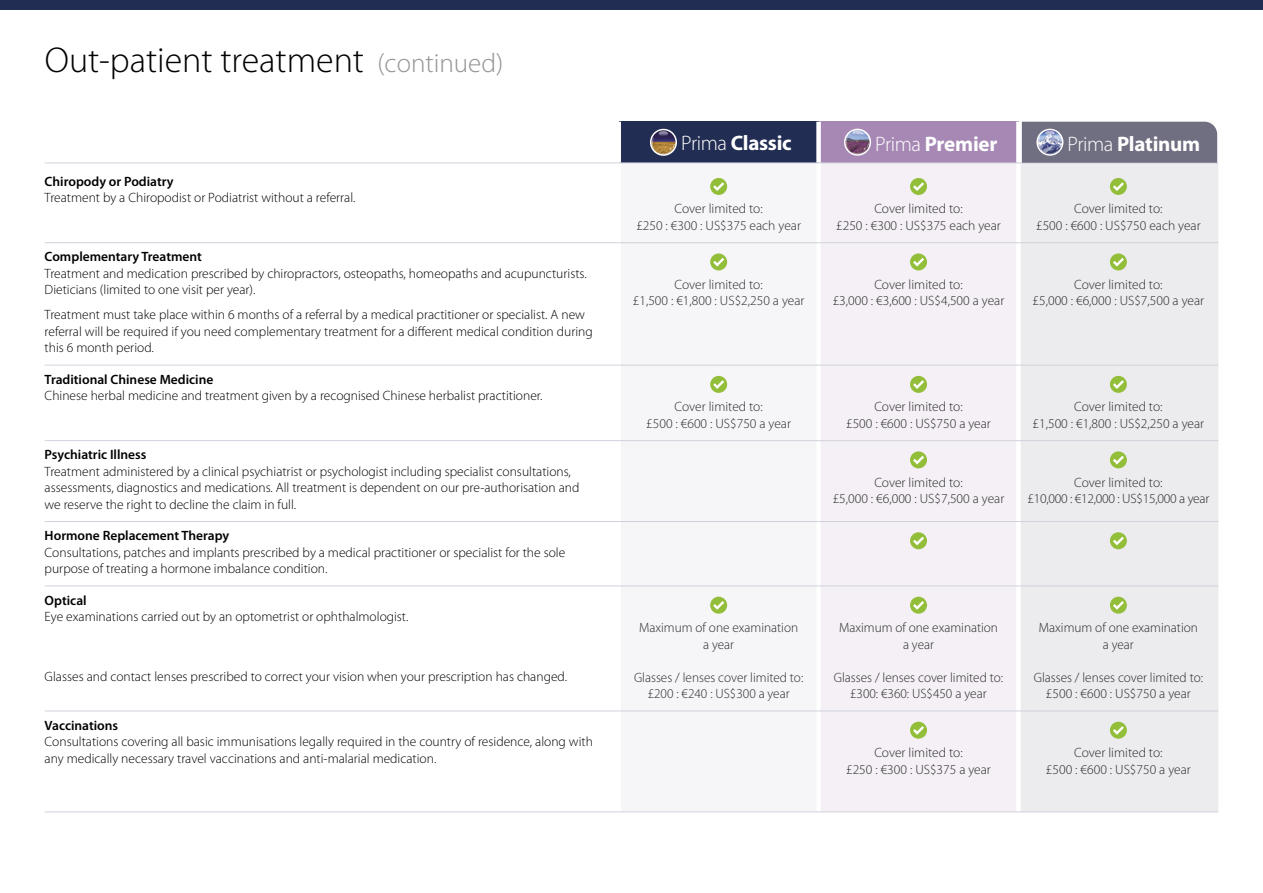
<style>
.page{position:relative;width:1263px;height:893px;background:#fff}
.page>*{position:absolute;margin:0;border:0;box-sizing:border-box;transform-origin:0 0}
.Section_head{font:300 36px "Myriad Pro";color:#000}
.t1{font:700 21px "Myriad Pro";letter-spacing:-.015em;color:#fff}
.Covered_body{font:300 13.5px/16.5px "Myriad Pro";color:#000}
.Cover_caveat{font:300 13.5px/16.5px "Myriad Pro";color:#292929;text-align:center}
.Covered_subhead{font:600 13.5px "Myriad Pro";color:#000}
.Cover_caveat-2{font:300 13.5px/16.5px "Myriad Pro";letter-spacing:-.02em;color:#292929;text-align:center}
.s1{font-size:27px;color:#939393}
.s2{font-weight:300}
</style>
<div class="page">
<div style="left:0;top:0;width:1263px;height:10px;background:#212d52"></div>
<div style="left:619px;top:122px;width:200px;height:41px;background:#212d52"></div>
<div style="left:819px;top:122px;width:199px;height:41px;background:#a788b5"></div>
<div style="left:621px;top:177px;width:195px;height:635px;background:#f6f5f8"></div>
<div style="left:821px;top:164px;width:195px;height:648px;background:#f4f0f5"></div>
<div style="left:1021px;top:164px;width:197px;height:648px;background:#ecebee"></div>
<div style="left:616px;top:122px;width:5px;height:41px;background:#fff"></div>
<div style="left:816px;top:122px;width:5px;height:41px;background:#fff"></div>
<div style="left:1016px;top:122px;width:5px;height:41px;background:#fff"></div>
<hr style="left:45px;top:163px;width:574px;height:1px;background:#d1d1dd">
<hr style="left:619px;top:163px;width:200px;height:1px;background:#d1d1dd">
<hr style="left:819px;top:163px;width:199px;height:1px;background:#d1d1dd">
<hr style="left:1018px;top:163px;width:200px;height:1px;background:#d1d1dd">
<hr style="left:45px;top:242px;width:574px;height:1px;background:#d1d1dd">
<hr style="left:45px;top:365px;width:574px;height:1px;background:#d1d1dd">
<hr style="left:619px;top:242px;width:200px;height:1px;background:#d1d1dd">
<hr style="left:619px;top:365px;width:200px;height:1px;background:#d1d1dd">
<hr style="left:819px;top:242px;width:199px;height:1px;background:#d1d1dd">
<hr style="left:819px;top:365px;width:199px;height:1px;background:#d1d1dd">
<hr style="left:1018px;top:242px;width:200px;height:1px;background:#d1d1dd">
<hr style="left:1018px;top:365px;width:200px;height:1px;background:#d1d1dd">
<hr style="left:45px;top:440px;width:574px;height:1px;background:#d1d1dd">
<hr style="left:619px;top:440px;width:200px;height:1px;background:#d1d1dd">
<hr style="left:819px;top:440px;width:199px;height:1px;background:#d1d1dd">
<hr style="left:1018px;top:440px;width:200px;height:1px;background:#d1d1dd">
<hr style="left:45px;top:521px;width:574px;height:1px;background:#d1d1dd">
<hr style="left:619px;top:521px;width:200px;height:1px;background:#d1d1dd">
<hr style="left:819px;top:521px;width:199px;height:1px;background:#d1d1dd">
<hr style="left:1018px;top:521px;width:200px;height:1px;background:#d1d1dd">
<hr style="left:45px;top:586px;width:574px;height:1px;background:#d1d1dd">
<hr style="left:619px;top:586px;width:200px;height:1px;background:#d1d1dd">
<hr style="left:819px;top:586px;width:199px;height:1px;background:#d1d1dd">
<hr style="left:1018px;top:586px;width:200px;height:1px;background:#d1d1dd">
<hr style="left:45px;top:711px;width:574px;height:1px;background:#d1d1dd">
<hr style="left:619px;top:711px;width:200px;height:1px;background:#d1d1dd">
<hr style="left:819px;top:711px;width:199px;height:1px;background:#d1d1dd">
<hr style="left:1018px;top:711px;width:200px;height:1px;background:#d1d1dd">
<hr style="left:45px;top:812px;width:574px;height:1px;background:#d1d1dd">
<hr style="left:619px;top:812px;width:200px;height:1px;background:#d1d1dd">
<hr style="left:819px;top:812px;width:199px;height:1px;background:#d1d1dd">
<hr style="left:1018px;top:812px;width:200px;height:1px;background:#d1d1dd">
<img style="left:651px;top:130px;width:25px;height:25px;border-radius:13px">
<div style="left:650px;top:129px;width:27px;height:27px;border:2px solid #fff;border-radius:50%"></div>
<img style="left:845px;top:129px;width:25px;height:26px;border-radius:13px">
<div style="left:844px;top:129px;width:27px;height:27px;border:2px solid #fff;border-radius:50%"></div>
<div style="left:1022px;top:122px;width:195px;height:41px;background:#706e81"></div>
<div style="left:1037px;top:129px;width:26px;height:26px;background:#fff;border-radius:50%"></div>
<img style="left:1037px;top:129px;width:25px;height:26px">
<div style="left:1036px;top:129px;width:27px;height:27px;border:2px solid #fff;border-radius:50%"></div>
<svg style="left:710px;top:178px;width:17px;height:17px"></svg>
<svg style="left:910px;top:178px;width:17px;height:17px"></svg>
<svg style="left:1110px;top:178px;width:17px;height:17px"></svg>
<svg style="left:710px;top:253px;width:17px;height:17px"></svg>
<svg style="left:910px;top:253px;width:17px;height:17px"></svg>
<svg style="left:1110px;top:253px;width:17px;height:17px"></svg>
<svg style="left:710px;top:376px;width:17px;height:17px"></svg>
<svg style="left:910px;top:376px;width:17px;height:17px"></svg>
<svg style="left:1110px;top:376px;width:17px;height:17px"></svg>
<svg style="left:910px;top:451px;width:17px;height:17px"></svg>
<svg style="left:1110px;top:451px;width:17px;height:17px"></svg>
<svg style="left:910px;top:532px;width:17px;height:17px"></svg>
<svg style="left:1110px;top:532px;width:17px;height:17px"></svg>
<svg style="left:710px;top:597px;width:17px;height:17px"></svg>
<svg style="left:910px;top:597px;width:17px;height:17px"></svg>
<svg style="left:1110px;top:597px;width:17px;height:17px"></svg>
<svg style="left:910px;top:722px;width:17px;height:17px"></svg>
<svg style="left:1110px;top:722px;width:17px;height:17px"></svg>
<p class="Section_head" style="left:45px;top:40px;width:460px">Out-patient treatment <span class="s1">(continued)</span></p>
<p class="Covered_subhead" style="left:45px;top:173px;width:130px">Chiropody or Podiatry</p>
<p class="Covered_body" style="left:45px;top:190px;width:312px">Treatment by a Chiropodist or Podiatrist without a referral.</p>
<p class="Covered_subhead" style="left:45px;top:248px;width:159px">Complementary Treatment</p>
<p class="Covered_body" style="left:45px;top:265px;width:544px">Treatment and medication prescribed by chiropractors, osteopaths, homeopaths and acupuncturists.<br>Dieticians (limited to one visit per year).</p>
<p class="Covered_body" style="left:45px;top:307px;width:550px">Treatment must take place within 6 months of a referral by a medical practitioner or specialist. A new referral will be required if you need complementary treatment for a different medical condition during this 6 month period.</p>
<p class="Covered_subhead" style="left:45px;top:371px;width:170px">Traditional Chinese Medicine</p>
<p class="Covered_body" style="left:45px;top:388px;width:499px">Chinese herbal medicine and treatment given by a recognised Chinese herbalist practitioner.</p>
<p class="t1" style="left:681px;top:131px;width:112px"><span class="s2">Prima</span> Classic</p>
<p class="t1" style="left:875px;top:132px;width:124px"><span class="s2">Prima</span> Premier</p>
<p class="t1" style="left:1068px;top:132px;width:134px"><span class="s2">Prima</span> Platinum</p>
<p class="Cover_caveat" style="left:636px;top:201px;width:166px">Cover limited to:<br>£250 : €300 : US$375 each year</p>
<p class="Cover_caveat" style="left:836px;top:201px;width:166px">Cover limited to:<br>£250 : €300 : US$375 each year</p>
<p class="Cover_caveat" style="left:1036px;top:201px;width:166px">Cover limited to:<br>£500 : €600 : US$750 each year</p>
<p class="Cover_caveat" style="left:633px;top:276px;width:173px">Cover limited to:<br>£1,500 : €1,800 : US$2,250 a year</p>
<p class="Cover_caveat" style="left:833px;top:276px;width:173px">Cover limited to:<br>£3,000 : €3,600 : US$4,500 a year</p>
<p class="Cover_caveat" style="left:1032px;top:276px;width:173px">Cover limited to:<br>£5,000 : €6,000 : US$7,500 a year</p>
<p class="Cover_caveat" style="left:646px;top:399px;width:146px">Cover limited to:<br>£500 : €600 : US$750 a year</p>
<p class="Cover_caveat" style="left:846px;top:399px;width:146px">Cover limited to:<br>£500 : €600 : US$750 a year</p>
<p class="Cover_caveat" style="left:1032px;top:399px;width:173px">Cover limited to:<br>£1,500 : €1,800 : US$2,250 a year</p>
<p class="Covered_subhead" style="left:45px;top:446px;width:103px">Psychiatric Illness</p>
<p class="Covered_body" style="left:45px;top:463px;width:536px">Treatment administered by a clinical psychiatrist or psychologist including specialist consultations, assessments, diagnostics and medications. All treatment is dependent on our pre-authorisation and we reserve the right to decline the claim in full.</p>
<p class="Cover_caveat" style="left:833px;top:474px;width:173px">Cover limited to:<br>£5,000 : €6,000 : US$7,500 a year</p>
<p class="Cover_caveat-2" style="left:1027px;top:474px;width:183px">Cover limited to:<br>£10,000 : €12,000 : US$15,000 a year</p>
<p class="Covered_subhead" style="left:45px;top:527px;width:186px">Hormone Replacement Therapy</p>
<p class="Covered_body" style="left:45px;top:544px;width:522px">Consultations, patches and implants prescribed by a medical practitioner or specialist for the sole purpose of treating a hormone imbalance condition.</p>
<p class="Covered_subhead" style="left:45px;top:591px;width:44px">Optical</p>
<p class="Covered_body" style="left:45px;top:608px;width:365px">Eye examinations carried out by an optometrist or ophthalmologist.</p>
<p class="Cover_caveat" style="left:639px;top:620px;width:161px">Maximum of one examination a year</p>
<p class="Cover_caveat" style="left:634px;top:669px;width:171px">Glasses / lenses cover limited to: £200 : €240 : US$300 a year</p>
<p class="Cover_caveat" style="left:839px;top:620px;width:161px">Maximum of one examination a year</p>
<p class="Cover_caveat" style="left:834px;top:669px;width:171px">Glasses / lenses cover limited to: £300: €360: US$450 a year</p>
<p class="Cover_caveat" style="left:1039px;top:620px;width:161px">Maximum of one examination a year</p>
<p class="Cover_caveat" style="left:1034px;top:669px;width:171px">Glasses / lenses cover limited to: £500 : €600 : US$750 a year</p>
<p class="Covered_body" style="left:45px;top:669px;width:524px">Glasses and contact lenses prescribed to correct your vision when your prescription has changed.</p>
<p class="Covered_subhead" style="left:45px;top:716px;width:75px">Vaccinations</p>
<p class="Covered_body" style="left:45px;top:734px;width:550px">Consultations covering all basic immunisations legally required in the country of residence, along with any medically necessary travel vaccinations and anti-malarial medication.</p>
<p class="Cover_caveat" style="left:846px;top:745px;width:146px">Cover limited to:<br>£250 : €300 : US$375 a year</p>
<p class="Cover_caveat" style="left:1046px;top:745px;width:146px">Cover limited to:<br>£500 : €600 : US$750 a year</p>
</div>
